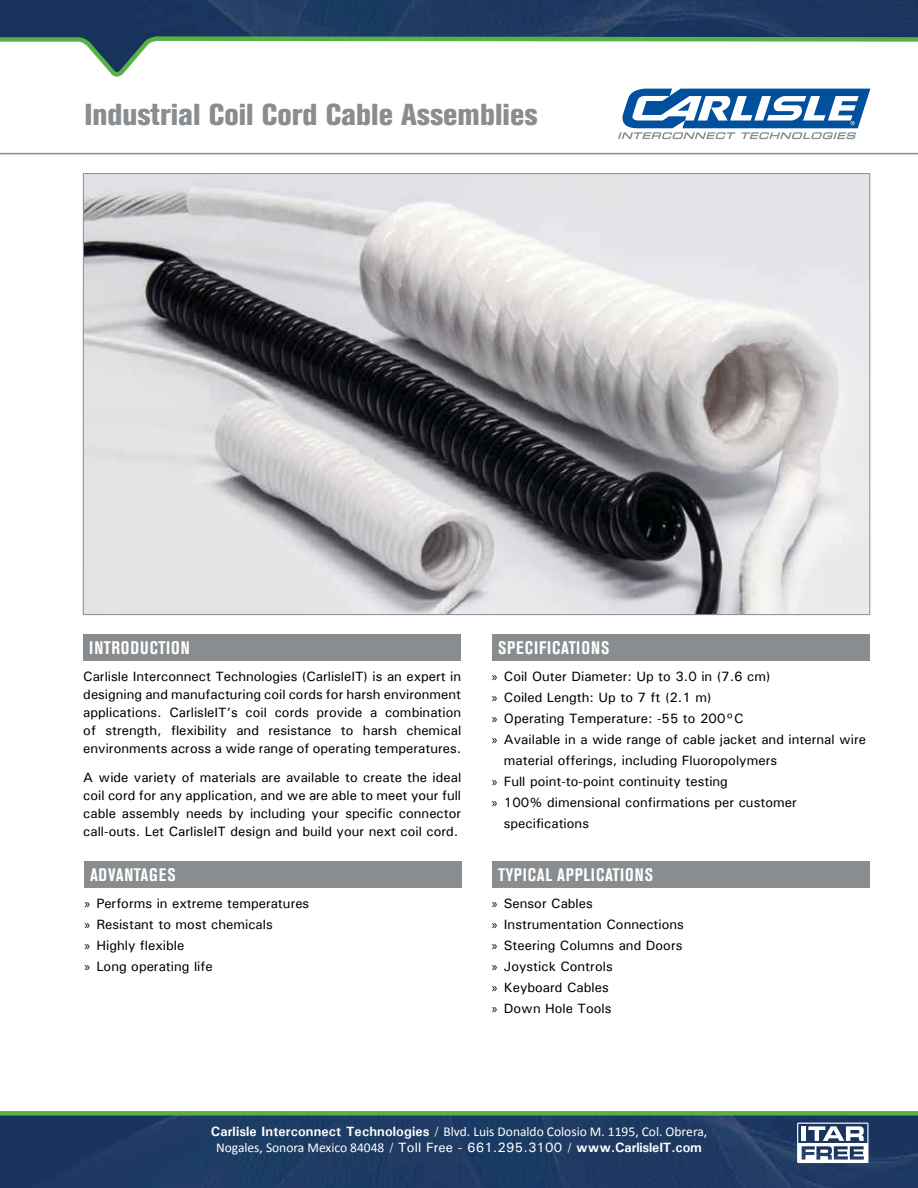
<style>
.page{position:relative;width:918px;height:1188px;background:#fff}
.page>*{position:absolute;margin:0;border:0;box-sizing:border-box;transform-origin:0 0}
.t1{font:800 condensed 30px "Akzidenz Grotesk BE";color:#898d90}
.t2{font:700 condensed 18px "Akzidenz Grotesk BE";letter-spacing:.04em;color:#fff}
.t3{font:500 13.5px/21px "Univers";color:#000;text-align:justify}
.t4{font:13.5px/16.2px "Calibri";color:#fff;text-align:center}
.s1{font-family:"Myriad Pro";font-weight:400}
.s2{font-family:"Univers";font-weight:700}
.s3{font-family:"Univers";font-weight:500}
</style>
<div class="page">
<div style="left:0;top:1116px;width:918px;height:72px;background:#1d3b62"></div>
<div style="left:0;top:1111px;width:918px;height:5px;background:#56b146"></div>
<img style="left:85px;top:175px;width:783px;height:438px">
<div style="left:84px;top:861px;width:378px;height:27px;background:#898d90"></div>
<div style="left:492px;top:634px;width:378px;height:27px;background:#898d90"></div>
<div style="left:83px;top:634px;width:378px;height:27px;background:#898d90"></div>
<img style="left:0;top:0;width:918px;height:35px">
<hr style="left:0;top:153px;width:918px;height:1px;background:#898d90">
<svg style="left:0;top:35px;width:918px;height:42px"></svg>
<svg style="left:618px;top:88px;width:252px;height:51px"></svg>
<svg style="left:797px;top:1123px;width:71px;height:40px"></svg>
<div style="left:492px;top:861px;width:378px;height:27px;background:#898d90"></div>
<h1 class="t1" style="left:84px;top:97px;width:455px">Industrial Coil Cord Cable Assemblies</h1>
<h2 class="t2" style="left:89px;top:638px;width:102px">INTRODUCTION</h2>
<h2 class="t2" style="left:498px;top:638px;width:113px">SPECIFICATIONS</h2>
<p class="t3" style="left:83px;top:667px;width:379px;line-height:18px">Carlisle Interconnect Technologies (CarlisleIT) is an expert in designing and manufacturing coil cords for harsh environment applications. CarlisleIT’s coil cords provide a combination of strength, flexibility and resistance to harsh chemical environments across a wide range of operating temperatures.</p>
<p class="t3" style="left:83px;top:768px;width:379px;line-height:18px">A wide variety of materials are available to create the ideal coil cord for any application, and we are able to meet your full cable assembly needs by including your specific connector call-outs. Let CarlisleIT design and build your next coil cord.</p>
<h2 class="t2" style="left:90px;top:864px;width:87px">ADVANTAGES</h2>
<p class="t3" style="left:84px;top:892px;width:226px;text-align:left"><span class="s1">»</span> Performs in extreme temperatures <span class="s1">»</span> Resistant to most chemicals<br><span class="s1">»</span> Highly flexible<br><span class="s1">»</span> Long operating life</p>
<p class="t3" style="left:492px;top:666px;width:280px"><span class="s1">»</span> Coil Outer Diameter: Up to 3.0 in (7.6 cm)</p>
<p class="t3" style="left:492px;top:687px;width:221px"><span class="s1">»</span> Coiled Length: Up to 7 ft (2.1 m)</p>
<p class="t3" style="left:492px;top:708px;width:253px"><span class="s1">»</span> Operating Temperature: -55 to 200°C</p>
<p class="t3" style="left:492px;top:729px;width:376px"><span class="s1">»</span> Available in a wide range of cable jacket and internal wire</p>
<p class="t3" style="left:504px;top:750px;width:275px">material offerings, including Fluoropolymers</p>
<p class="t3" style="left:492px;top:771px;width:238px"><span class="s1">»</span> Full point-to-point continuity testing</p>
<p class="t3" style="left:492px;top:792px;width:306px"><span class="s1">»</span> 100% dimensional confirmations per customer</p>
<p class="t3" style="left:504px;top:813px;width:87px">specifications</p>
<h2 class="t2" style="left:498px;top:864px;width:156px">TYPICAL APPLICATIONS</h2>
<p class="t3" style="left:492px;top:892px;width:194px;text-align:left"><span class="s1">»</span> Sensor Cables<br><span class="s1">»</span> Instrumentation Connections <span class="s1">»</span> Steering Columns and Doors <span class="s1">»</span> Joystick Controls<br><span class="s1">»</span> Keyboard Cables<br><span class="s1">»</span> Down Hole Tools</p>
<p class="t4" style="left:211px;top:1123px;width:498px"><span class="s2">Carlisle Interconnect Technologies</span> <span class="s3">/</span> Blvd. Luis Donaldo Colosio M. 1195, Col. Obrera,<br>Nogales, Sonora Mexico 84048 <span class="s3">/ Toll Free - 661.295.3100 /</span> <span class="s2">www.CarlisleIT.com</span></p>
</div>
